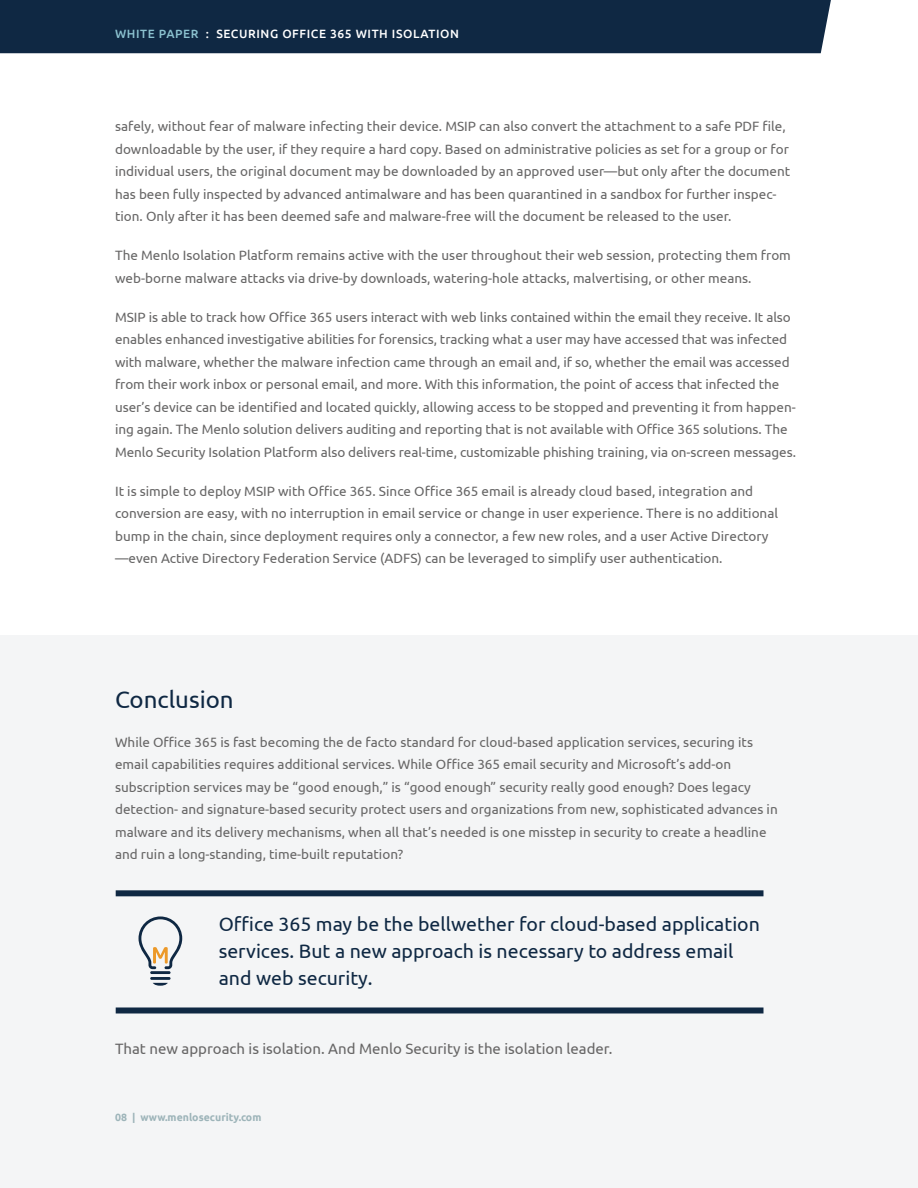
<style>
.page{position:relative;width:918px;height:1188px;background:#fff}
.page>*{position:absolute;margin:0;border:0;box-sizing:border-box;transform-origin:0 0}
.t1{font:24px "Ubuntu";color:#0f2843}
.t2{font:19.5px/27px "Ubuntu";color:#0f2843}
.t3{font:15px "Ubuntu";color:#676666}
.t4{font:13.5px/22.5px "Ubuntu";color:#676666}
.t5{font:500 12px "Ubuntu";letter-spacing:.05em;color:#fff}
.t6{font:700 10.5px "Ubuntu";color:#9db4b9}
.s1{color:#8bc1cf}
</style>
<div class="page">
<div style="left:0;top:635px;width:918px;height:553px;background:#f4f5f6"></div>
<hr style="left:150px;top:971px;width:21px;height:3px;background:#0f2843">
<hr style="left:150px;top:977px;width:21px;height:3px;background:#0f2843">
<svg style="left:153px;top:983px;width:15px;height:3px"></svg>
<svg style="left:139px;top:916px;width:43px;height:53px"></svg>
<div style="left:116px;top:890px;width:647px;height:6px;background:#0f2843"></div>
<div style="left:116px;top:1007px;width:647px;height:6px;background:#0f2843"></div>
<div style="left:0;top:0;width:831px;height:53px;background:#0f2843"></div>
<p class="t5" style="left:115px;top:26px;width:345px"><span class="s1">WHITE PAPER</span> : SECURING OFFICE 365 WITH ISOLATION</p>
<p class="t4" style="left:115px;top:115px;width:677px">safely, without fear of malware infecting their device. MSIP can also convert the attachment to a safe PDF file, downloadable by the user, if they require a hard copy. Based on administrative policies as set for a group or for individual users, the original document may be downloaded by an approved user—but only after the document has been fully inspected by advanced antimalware and has been quarantined in a sandbox for further inspec&shy;tion. Only after it has been deemed safe and malware-free will the document be released to the user.</p>
<p class="t4" style="left:115px;top:244px;width:677px">The Menlo Isolation Platform remains active with the user throughout their web session, protecting them from web-borne malware attacks via drive-by downloads, watering-hole attacks, malvertising, or other means.</p>
<p class="t4" style="left:115px;top:305px;width:682px">MSIP is able to track how Office 365 users interact with web links contained within the email they receive. It also enables enhanced investigative abilities for forensics, tracking what a user may have accessed that was infected with malware, whether the malware infection came through an email and, if so, whether the email was accessed from their work inbox or personal email, and more. With this information, the point of access that infected the user’s device can be identified and located quickly, allowing access to be stopped and preventing it from happen&shy;ing again. The Menlo solution delivers auditing and reporting that is not available with Office 365 solutions. The Menlo Security Isolation Platform also delivers real-time, customizable phishing training, via on-screen messages.</p>
<p class="t4" style="left:115px;top:479px;width:665px">It is simple to deploy MSIP with Office 365. Since Office 365 email is already cloud based, integration and conversion are easy, with no interruption in email service or change in user experience. There is no additional bump in the chain, since deployment requires only a connector, a few new roles, and a user Active Directory —even Active Directory Federation Service (ADFS) can be leveraged to simplify user authentication.</p>
<h1 class="t1" style="left:115px;top:685px;width:120px">Conclusion</h1>
<p class="t4" style="left:115px;top:730px;width:664px">While Office 365 is fast becoming the de facto standard for cloud-based application services, securing its email capabilities requires additional services. While Office 365 email security and Microsoft’s add-on subscription services may be “good enough,” is “good enough” security really good enough? Does legacy detection- and signature-based security protect users and organizations from new, sophisticated advances in malware and its delivery mechanisms, when all that’s needed is one misstep in security to create a headline and ruin a long-standing, time-built reputation?</p>
<h2 class="t2" style="left:219px;top:910px;width:543px">Office 365 may be the bellwether for cloud-based application services. But a new approach is necessary to address email and web security.</h2>
<p class="t3" style="left:115px;top:1040px;width:499px">That new approach is isolation. And Menlo Security is the isolation leader.</p>
<p class="t6" style="left:115px;top:1110px;width:148px">08 | www.menlosecurity.com</p>
</div>
